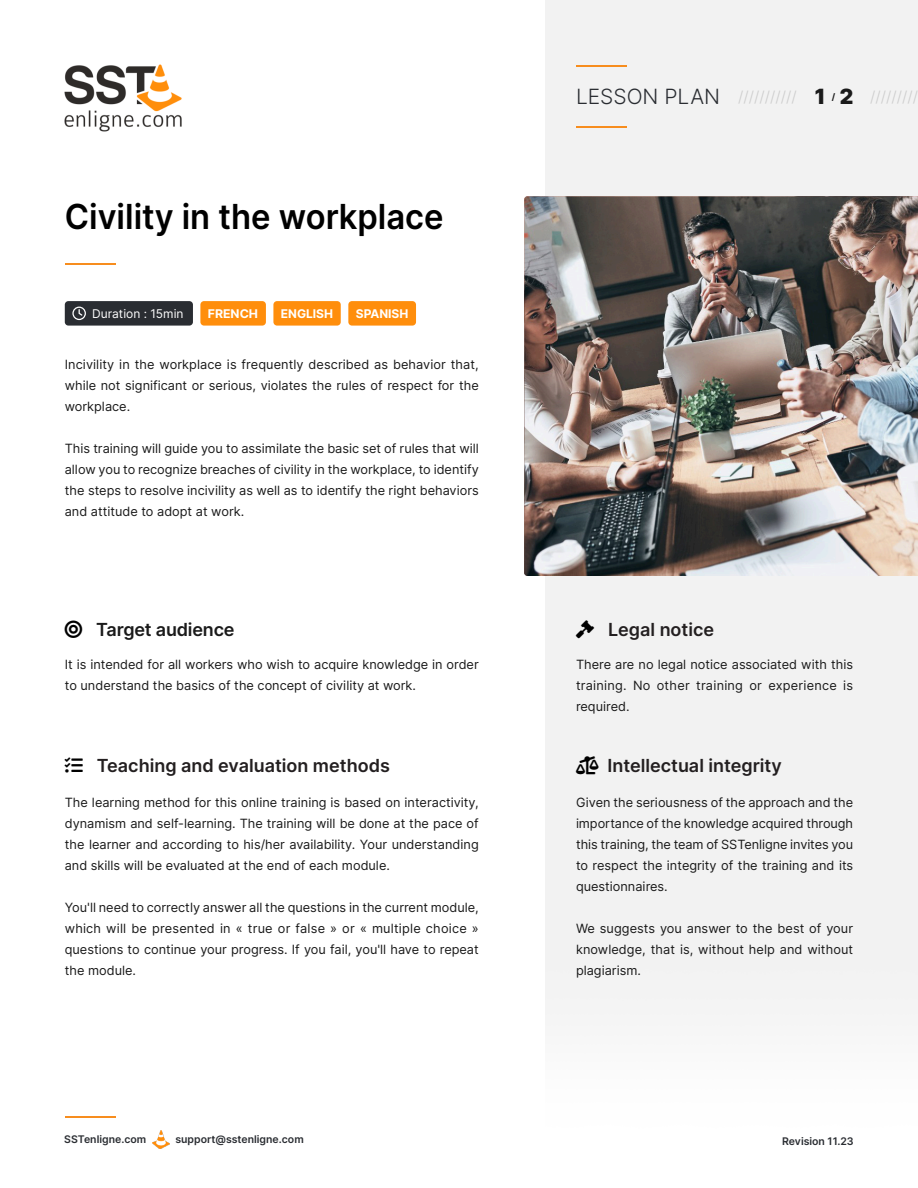
<style>
.page{position:relative;width:918px;height:1188px;background:#fff}
.page>*{position:absolute;margin:0;border:0;box-sizing:border-box;transform-origin:0 0}
.t1{font:600 34.5px "Inter";color:#000;scale:.95 1}
.t2{font:300 21px "Inter";color:#2a2d32}
.t3{font:600 18px "Inter";color:#231f20}
.t4{font:600 18px "Inter";letter-spacing:-.01em;color:#1a1a1a}
.t5{font:300 15px "Inter";color:#ccc}
.t6{font:12.75px/21px "Inter";color:#1a1a1a;text-align:justify}
.t7{font:700 12px "Inter";color:#fff}
.t8{font:12px "Inter";color:#fff}
.t9{font:600 10.5px "Inter";color:#2a2d32}
.t10{font:700 9px "Inter";color:#1a1a1a}
.s1{font-weight:900;font-size:21px;color:#1a1a1a}
.s2{color:#000}
</style>
<div class="page">
<div style="left:545px;top:0;width:373px;height:1016px;background:#f2f2f2"></div>
<img style="left:64px;top:64px;width:118px;height:68px">
<hr style="left:576px;top:65px;width:50px;height:1px;background:#f78d1e">
<hr style="left:576px;top:126px;width:50px;height:1px;background:#f78d1e">
<img style="left:152px;top:1131px;width:18px;height:17px">
<div style="left:348px;top:301px;width:68px;height:25px;background:#ff8e0c;border-radius:4px"></div>
<div style="left:200px;top:301px;width:66px;height:25px;background:#ff8e0c;border-radius:4px"></div>
<div style="left:273px;top:301px;width:68px;height:25px;background:#ff8e0c;border-radius:4px"></div>
<div style="left:65px;top:301px;width:128px;height:25px;background:#2a2d32;border-radius:4px"></div>
<svg style="left:72px;top:307px;width:14px;height:13px"></svg>
<hr style="left:65px;top:1116px;width:50px;height:1px;background:#f78d1e">
<hr style="left:65px;top:264px;width:50px;height:1px;background:#f78d1e">
<img style="left:524px;top:196px;width:394px;height:380px">
<svg style="left:576px;top:620px;width:18px;height:18px"></svg>
<svg style="left:576px;top:756px;width:23px;height:18px"></svg>
<h1 class="t1" style="left:65px;top:195px;width:400px">Civility in the workplace</h1>
<p class="t8" style="left:92px;top:306px;width:93px">Duration : 15min</p>
<p class="t7" style="left:208px;top:306px;width:52px">FRENCH</p>
<p class="t7" style="left:281px;top:306px;width:54px">ENGLISH</p>
<p class="t7" style="left:356px;top:306px;width:54px">SPANISH</p>
<p class="t6" style="left:65px;top:354px;width:416px">Incivility in the workplace is frequently described as behavior that, while not significant or serious, violates the rules of respect for the workplace.</p>
<p class="t6" style="left:65px;top:438px;width:416px">This training will guide you to assimilate the basic set of rules that will allow you to recognize breaches of civility in the workplace, to identify the steps to resolve incivility as well as to identify the right behaviors and attitude to adopt at work.</p>
<h2 class="t2" style="left:576px;top:84px;width:146px">LESSON PLAN</h2>
<p class="t5" style="left:738px;top:88px;width:89px">/////////// <span class="s1">1</span></p>
<p class="t10" style="left:832px;top:91px;width:5px">/</p>
<p class="t5" style="left:840px;top:88px;width:80px"><span class="s1">2</span> /////////</p>
<h3 class="t4" style="left:65px;top:618px;width:171px"><span class="s2">◎</span> Target audience</h3>
<h3 class="t3" style="left:608px;top:618px;width:108px">Legal notice</h3>
<p class="t6" style="left:65px;top:654px;width:415px">It is intended for all workers who wish to acquire knowledge in order to understand the basics of the concept of civility at work.</p>
<p class="t6" style="left:576px;top:654px;width:279px">There are no legal notice associated with this training. No other training or experience is required.</p>
<h3 class="t3" style="left:97px;top:755px;width:295px">Teaching and evaluation methods</h3>
<h3 class="t3" style="left:607px;top:755px;width:176px">Intellectual integrity</h3>
<p class="t6" style="left:65px;top:791px;width:415px">The learning method for this online training is based on interactivity, dynamism and self-learning. The training will be done at the pace of the learner and according to his/her availability. Your understanding and skills will be evaluated at the end of each module.</p>
<p class="t6" style="left:65px;top:896px;width:416px">You'll need to correctly answer all the questions in the current module, which will be presented in « true or false » or « multiple choice » questions to continue your progress. If you fail, you'll have to repeat the module.</p>
<p class="t6" style="left:576px;top:791px;width:279px">Given the seriousness of the approach and the importance of the knowledge acquired through this training, the team of SSTenligne invites you to respect the integrity of the training and its questionnaires.</p>
<p class="t6" style="left:576px;top:917px;width:279px">We suggests you answer to the best of your knowledge, that is, without help and without plagiarism.</p>
<p class="t9" style="left:64px;top:1132px;width:83px">SSTenligne.com</p>
<p class="t9" style="left:175px;top:1132px;width:130px">support@sstenligne.com</p>
<p class="t9" style="left:782px;top:1135px;width:73px">Revision 11.23</p>
</div>
